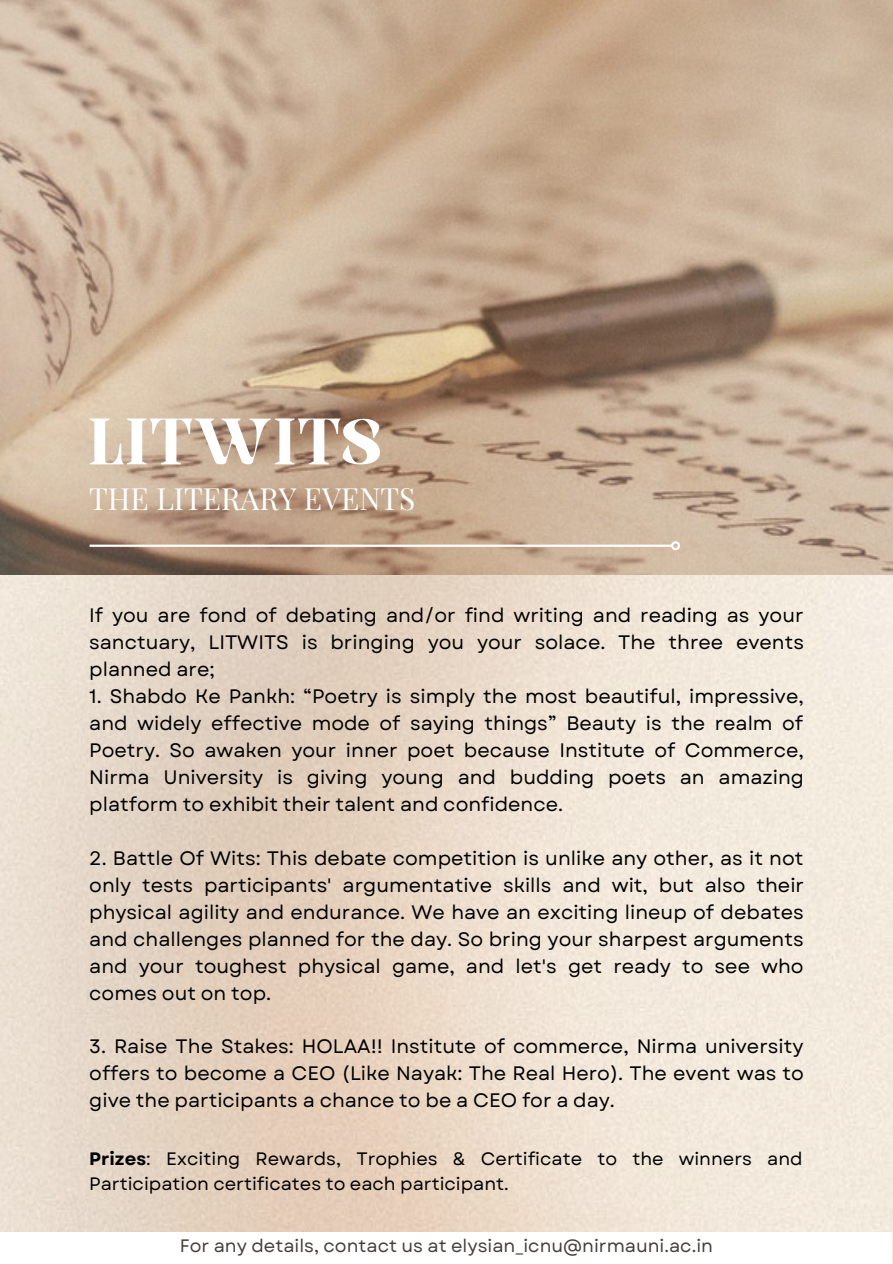
<style>
.page{position:relative;width:893px;height:1264px;background:#fff}
.page>*{position:absolute;margin:0;border:0;box-sizing:border-box;transform-origin:0 0}
.t1{font:63px "Elika Gorica";color:#fff}
.t2{font:30px "Playfair Display";color:#fff}
.t3{font:19.5px/27px "Garet";color:#000;text-align:justify}
.t4{font:18px/24.8px "Garet";color:#000}
.t5{font:18px "Garet";color:#423e3a}
.s1{font-weight:700}
</style>
<div class="page">
<img style="left:0;top:574px;width:892px;height:658px">
<img style="left:0;top:0;width:892px;height:574px">
<hr style="left:90px;top:544px;width:581px;height:3px;background:#fff">
<svg style="left:669px;top:539px;width:12px;height:13px"></svg>
<h1 class="t1" style="left:89px;top:417px;width:293px">LITWITS</h1>
<h2 class="t2" style="left:89px;top:477px;width:327px">THE LITERARY EVENTS</h2>
<p class="t3" style="left:89px;top:601px;width:716px">If you are fond of debating and/or find writing and reading as your sanctuary, LITWITS is bringing you your solace. The three events planned are;</p>
<p class="t3" style="left:89px;top:682px;width:716px">1. Shabdo Ke Pankh: “Poetry is simply the most beautiful, impressive, and widely effective mode of saying things” Beauty is the realm of Poetry. So awaken your inner poet because Institute of Commerce, Nirma University is giving young and budding poets an amazing platform to exhibit their talent and confidence.</p>
<p class="t3" style="left:89px;top:844px;width:716px">2. Battle Of Wits: This debate competition is unlike any other, as it not only tests participants' argumentative skills and wit, but also their physical agility and endurance. We have an exciting lineup of debates and challenges planned for the day. So bring your sharpest arguments and your toughest physical game, and let's get ready to see who comes out on top.</p>
<p class="t3" style="left:89px;top:1033px;width:716px">3. Raise The Stakes: HOLAA!! Institute of commerce, Nirma university offers to become a CEO (Like Nayak: The Real Hero). The event was to give the participants a chance to be a CEO for a day.</p>
<p class="t4" style="left:89px;top:1146px;width:715px"><span class="s1">Prizes</span>: Exciting Rewards, Trophies &amp; Certificate to the winners and<br>Participation certificates to each participant.</p>
<p class="t5" style="left:180px;top:1232px;width:535px">For any details, contact us at elysian_icnu@nirmauni.ac.in</p>
</div>
